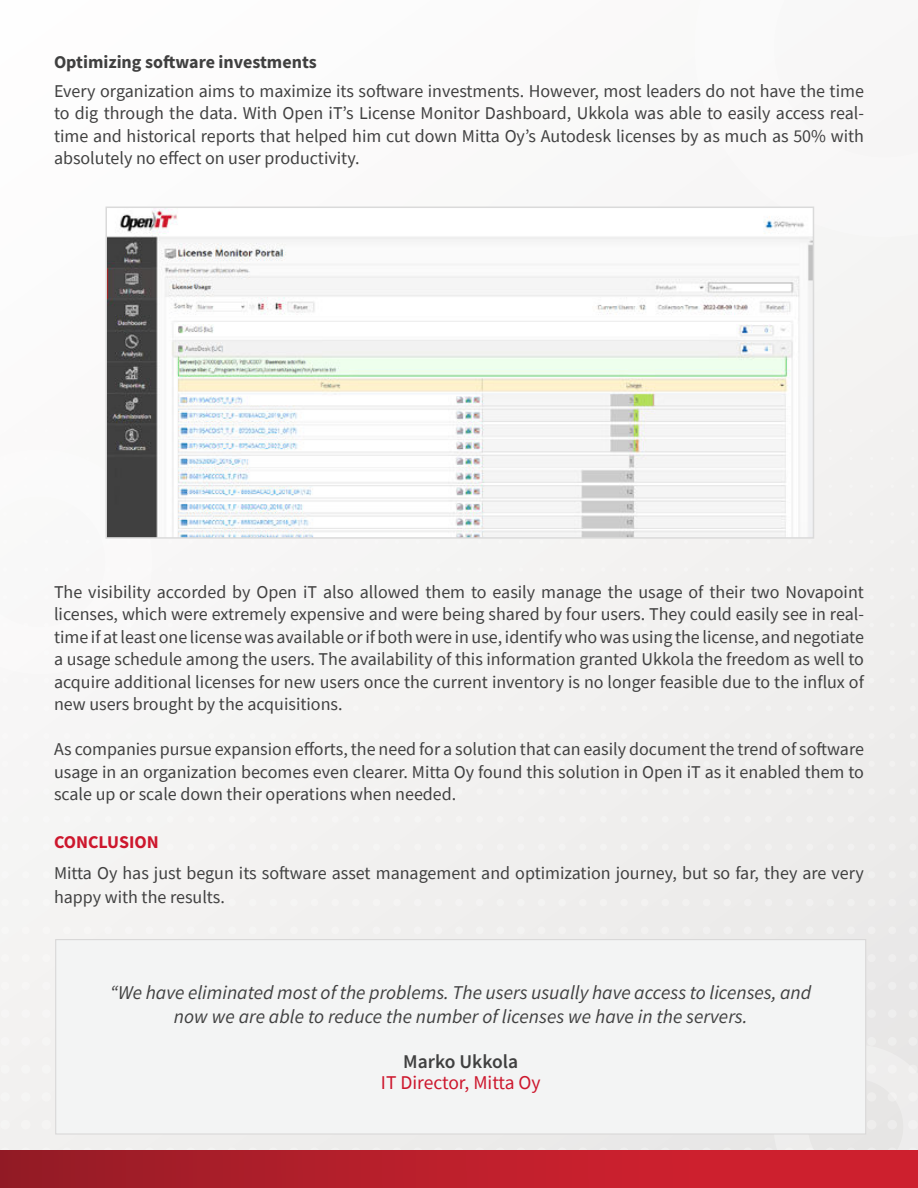
<style>
.page{position:relative;width:918px;height:1188px;background:#f5f4f3}
.page>*{position:absolute;margin:0;border:0;box-sizing:border-box;transform-origin:0 0}
.t1{font:italic 19.5px/24px "Source Sans Pro";color:#404040;text-align:center}
.t2{font:19.5px "Source Sans Pro";color:#cd172d}
.t3{font:600 19.5px "Source Sans Pro";color:#404040}
.t4{font:18px/22.5px "Source Sans Pro";color:#404040;text-align:justify}
.t5{font:700 18px "Source Sans Pro";color:#404040}
.t6{font:700 18px "Source Sans Pro";color:#cd172d}
</style>
<div class="page">
<svg style="left:866px;top:1009px;width:31px;height:9px"></svg>
<svg style="left:909px;top:1009px;width:8px;height:9px"></svg>
<svg style="left:866px;top:982px;width:30px;height:8px"></svg>
<svg style="left:866px;top:954px;width:30px;height:8px"></svg>
<svg style="left:846px;top:926px;width:50px;height:8px"></svg>
<svg style="left:909px;top:926px;width:8px;height:8px"></svg>
<svg style="left:21px;top:1037px;width:897px;height:114px"></svg>
<div style="left:0;top:1151px;width:918px;height:37px;background:linear-gradient(to right,#991c27,#d92130)"></div>
<div style="left:56px;top:940px;width:810px;height:194px;background:#f3f4f4"></div>
<div style="left:55px;top:939px;width:811px;height:196px;border:1px solid #d9d8d8"></div>
<img style="left:108px;top:210px;width:703px;height:326px">
<div style="left:105px;top:207px;width:709px;height:332px;border:2px solid #dadada"></div>
<p class="t5" style="left:54px;top:49px;width:264px">Optimizing software investments</p>
<p class="t4" style="left:54px;top:79px;width:812px">Every organization aims to maximize its software investments. However, most leaders do not have the time to dig through the data. With Open iT’s License Monitor Dashboard, Ukkola was able to easily access real&shy;time and historical reports that helped him cut down Mitta Oy’s Autodesk licenses by as much as 50% with absolutely no effect on user productivity.</p>
<p class="t4" style="left:54px;top:580px;width:812px">The visibility accorded by Open iT also allowed them to easily manage the usage of their two Novapoint licenses, which were extremely expensive and were being shared by four users. They could easily see in real&shy;time if at least one license was available or if both were in use, identify who was using the license, and negotiate a usage schedule among the users. The availability of this information granted Ukkola the freedom as well to acquire additional licenses for new users once the current inventory is no longer feasible due to the influx of new users brought by the acquisitions.</p>
<p class="t4" style="left:54px;top:738px;width:812px">As companies pursue expansion efforts, the need for a solution that can easily document the trend of software usage in an organization becomes even clearer. Mitta Oy found this solution in Open iT as it enabled them to scale up or scale down their operations when needed.</p>
<p class="t6" style="left:54px;top:835px;width:106px">CONCLUSION</p>
<p class="t4" style="left:54px;top:861px;width:811px;line-height:24px">Mitta Oy has just begun its software asset management and optimization journey, but so far, they are very happy with the results.</p>
<p class="t1" style="left:110px;top:982px;width:702px">“We have eliminated most of the problems. The users usually have access to licenses, and now we are able to reduce the number of licenses we have in the servers.</p>
<p class="t3" style="left:403px;top:1054px;width:116px">Marko Ukkola</p>
<p class="t2" style="left:381px;top:1075px;width:161px">IT Director, Mitta Oy</p>
</div>
